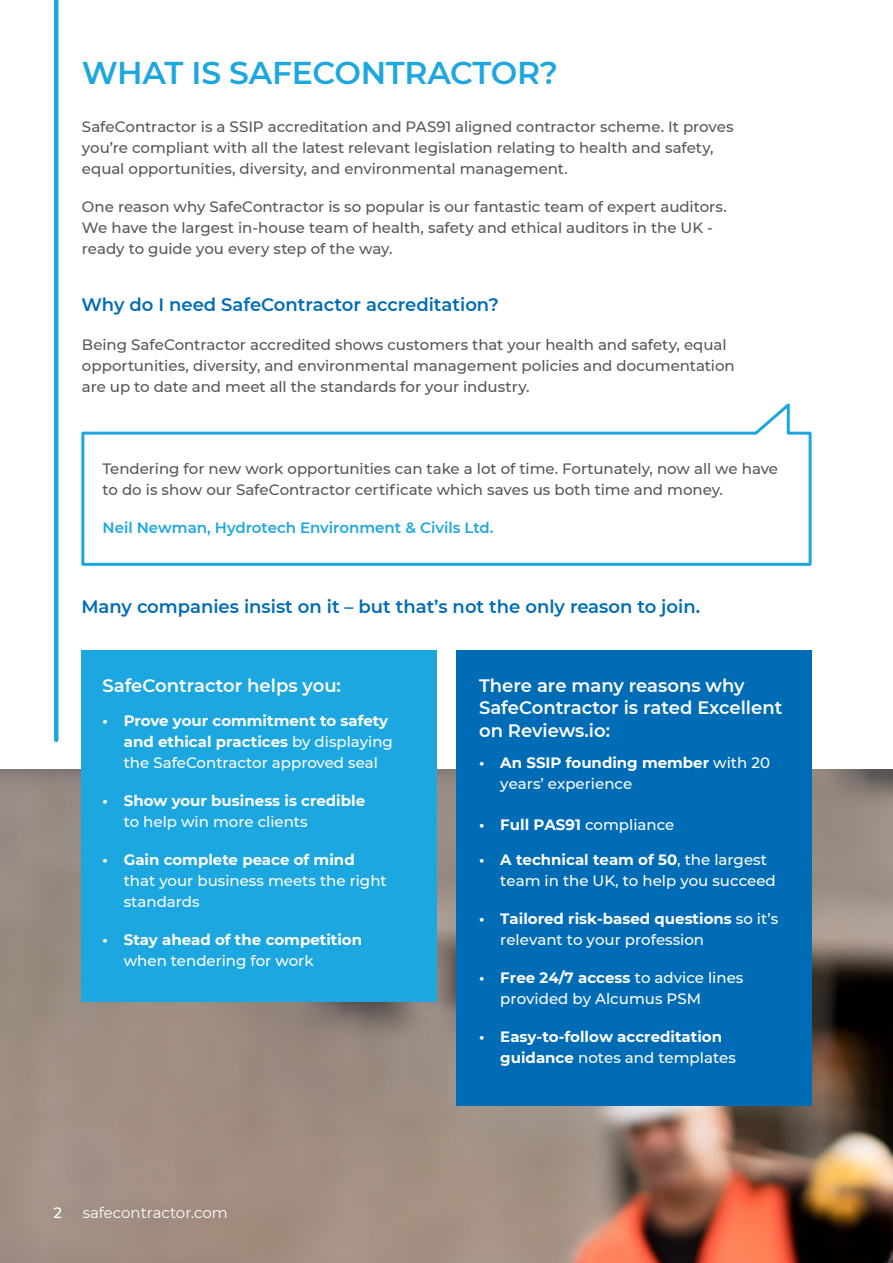
<style>
.page{position:relative;width:893px;height:1263px;background:#fff}
.page>*{position:absolute;margin:0;border:0;box-sizing:border-box;transform-origin:0 0}
.t1{font:600 31.5px "Montserrat";letter-spacing:-.01em;color:#1da7e0}
.t2{font:600 18px "Montserrat";color:#006cb6}
.t3{font:600 18px/22.5px "Montserrat";color:#fff}
.t4{font:500 15px/21px "Montserrat";letter-spacing:-.005em;color:#575756}
.t5{font:500 15px/21px "Montserrat";color:#fff}
.t6{font:700 15px/21px "Montserrat";color:#fff}
.t7{font:600 15px "Montserrat";color:#1da7e0}
.t8{font:15px "Montserrat";color:#fff}
.s1{font-weight:500}
.s2{font-weight:700}
</style>
<div class="page">
<img style="left:0;top:770px;width:893px;height:493px">
<div style="left:81px;top:650px;width:356px;height:351px;background:#1da7e0"></div>
<svg style="left:81px;top:403px;width:731px;height:163px"></svg>
<hr style="left:54px;top:0;width:4px;height:740px;background:#1da7e0">
<div style="left:456px;top:650px;width:356px;height:456px;background:#006cb6"></div>
<h1 class="t1" style="left:82px;top:51px;width:478px">WHAT IS SAFECONTRACTOR?</h1>
<p class="t4" style="left:82px;top:116px;width:653px">SafeContractor is a SSIP accreditation and PAS91 aligned contractor scheme. It proves you’re compliant with all the latest relevant legislation relating to health and safety, equal opportunities, diversity, and environmental management.</p>
<p class="t4" style="left:82px;top:196px;width:646px">One reason why SafeContractor is so popular is our fantastic team of expert auditors.<br>We have the largest in-house team of health, safety and ethical auditors in the UK - ready to guide you every step of the way.</p>
<p class="t2" style="left:81px;top:292px;width:419px">Why do I need SafeContractor accreditation?</p>
<p class="t4" style="left:82px;top:334px;width:654px">Being SafeContractor accredited shows customers that your health and safety, equal opportunities, diversity, and environmental management policies and documentation are up to date and meet all the standards for your industry.</p>
<p class="t4" style="left:103px;top:458px;width:677px">Tendering for new work opportunities can take a lot of time. Fortunately, now all we have to do is show our SafeContractor certificate which saves us both time and money.</p>
<p class="t7" style="left:103px;top:517px;width:392px">Neil Newman, Hydrotech Environment &amp; Civils Ltd.</p>
<p class="t2" style="left:81px;top:594px;width:620px">Many companies insist on it – but that’s not the only reason to join.</p>
<p class="t3" style="left:103px;top:673px;width:240px">SafeContractor helps you:</p>
<p class="t6" style="left:124px;top:709px;width:271px;text-indent:-21px">• Prove your commitment to safety and ethical practices <span class="s1">by displaying the SafeContractor approved seal</span></p>
<p class="t6" style="left:103px;top:789px;width:264px">• Show your business is credible</p>
<p class="t5" style="left:124px;top:810px;width:185px">to help win more clients</p>
<p class="t6" style="left:103px;top:848px;width:254px">• Gain complete peace of mind</p>
<p class="t5" style="left:124px;top:869px;width:264px">that your business meets the right standards</p>
<p class="t6" style="left:103px;top:928px;width:261px">• Stay ahead of the competition</p>
<p class="t5" style="left:124px;top:949px;width:191px">when tendering for work</p>
<p class="t3" style="left:479px;top:673px;width:305px">There are many reasons why<br>SafeContractor is rated Excellent on Reviews.io:</p>
<p class="t5" style="left:500px;top:751px;width:271px;text-indent:-21px"><span class="s2">• An SSIP founding member</span> with 20 years’ experience</p>
<p class="t6" style="left:479px;top:813px;width:197px">• Full PAS91 <span class="s1">compliance</span></p>
<p class="t5" style="left:500px;top:848px;width:277px;text-indent:-21px"><span class="s2">• A technical team of 50</span>, the largest team in the UK, to help you succeed</p>
<p class="t5" style="left:500px;top:907px;width:279px;text-indent:-21px"><span class="s2">• Tailored risk-based questions</span> so it’s relevant to your profession</p>
<p class="t5" style="left:500px;top:966px;width:245px;text-indent:-21px"><span class="s2">• Free 24/7 access</span> to advice lines provided by Alcumus PSM</p>
<p class="t6" style="left:500px;top:1025px;width:237px;text-indent:-21px">• Easy-to-follow accreditation guidance <span class="s1">notes and templates</span></p>
<p class="t5" style="left:54px;top:1201px;width:10px">2</p>
<p class="t8" style="left:83px;top:1202px;width:147px">safecontractor.com</p>
</div>
